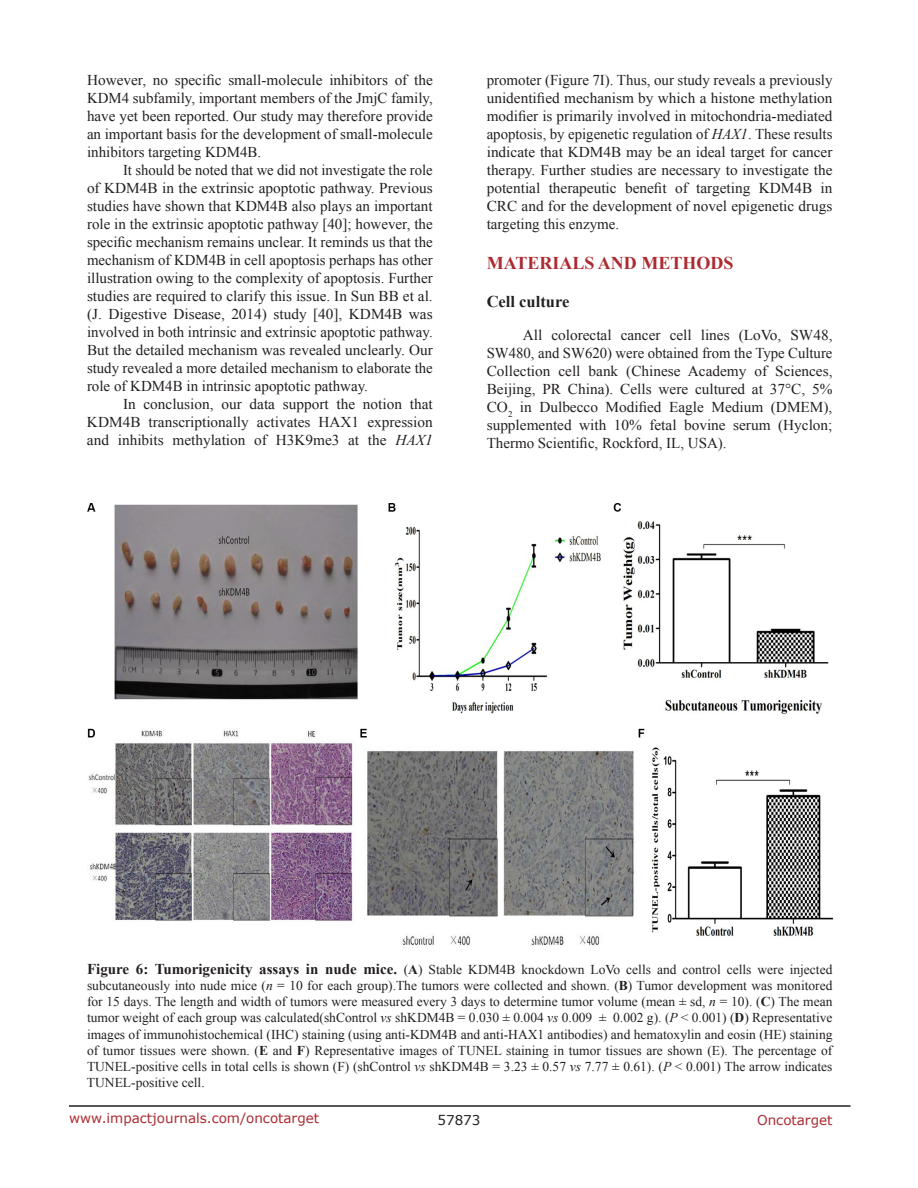
<style>
.page{position:relative;width:918px;height:1188px;background:#fff}
.page>*{position:absolute;margin:0;border:0;box-sizing:border-box;transform-origin:0 0}
.t1{font:700 18px "Times New Roman";color:#ac2b31}
.t2{font:700 16.5px "Times New Roman";color:#231f20}
.t3{font:15px/18px "Times New Roman";color:#231f20;text-align:justify}
.t4{font:13.5px/16.2px "Times New Roman";color:#231f20;text-align:justify}
.t5{font:13.5px "Verdana";color:#ac2b31}
.t6{font:13.5px "Verdana";color:#231f20}
.s1{font-style:italic}
.s2{font-weight:700;font-size:15px}
.s3{font-weight:700}
</style>
<div class="page">
<hr style="left:69px;top:1105px;width:781px;height:2px;background:#231f20">
<img style="left:88px;top:504px;width:745px;height:441px">
<p class="t3" style="left:87px;top:71px;width:347px">However, no specific small-molecule inhibitors of the KDM4 subfamily, important members of the JmjC family, have yet been reported. Our study may therefore provide an important basis for the development of small-molecule inhibitors targeting KDM4B.</p>
<p class="t3" style="left:87px;top:161px;width:347px;text-indent:36px">It should be noted that we did not investigate the role of KDM4B in the extrinsic apoptotic pathway. Previous studies have shown that KDM4B also plays an important role in the extrinsic apoptotic pathway [40]; however, the specific mechanism remains unclear. It reminds us that the mechanism of KDM4B in cell apoptosis perhaps has other illustration owing to the complexity of apoptosis. Further studies are required to clarify this issue. In Sun BB et al. (J. Digestive Disease, 2014) study [40], KDM4B was involved in both intrinsic and extrinsic apoptotic pathway.<br>But the detailed mechanism was revealed unclearly. Our study revealed a more detailed mechanism to elaborate the role of KDM4B in intrinsic apoptotic pathway.</p>
<p class="t3" style="left:87px;top:395px;width:347px;text-indent:36px">In conclusion, our data support the notion that KDM4B transcriptionally activates HAX1 expression and inhibits methylation of H3K9me3 at the <span class="s1">HAX1</span></p>
<p class="t3" style="left:487px;top:71px;width:347px">promoter (Figure 7I). Thus, our study reveals a previously unidentified mechanism by which a histone methylation modifier is primarily involved in mitochondria-mediated apoptosis, by epigenetic regulation of <span class="s1">HAX1</span>. These results indicate that KDM4B may be an ideal target for cancer therapy. Further studies are necessary to investigate the potential therapeutic benefit of targeting KDM4B in CRC and for the development of novel epigenetic drugs targeting this enzyme.</p>
<p class="t1" style="left:487px;top:251px;width:247px">MATERIALS AND METHODS</p>
<p class="t2" style="left:487px;top:290px;width:84px">Cell culture</p>
<p class="t3" style="left:487px;top:326px;width:347px;text-indent:36px">All colorectal cancer cell lines (LoVo, SW48, SW480, and SW620) were obtained from the Type Culture Collection cell bank (Chinese Academy of Sciences, Beijing, PR China). Cells were cultured at 37°C, 5% CO<sub>2</sub> in Dulbecco Modified Eagle Medium (DMEM), supplemented with 10% fetal bovine serum (Hyclon; Thermo Scientific, Rockford, IL, USA).</p>
<p class="t4" style="left:87px;top:961px;width:747px"><span class="s2">Figure 6: Tumorigenicity assays in nude mice.</span> (<span class="s3">A</span>) Stable KDM4B knockdown LoVo cells and control cells were injected subcutaneously into nude mice (<span class="s1">n</span> = 10 for each group).The tumors were collected and shown. (<span class="s3">B</span>) Tumor development was monitored for 15 days. The length and width of tumors were measured every 3 days to determine tumor volume (mean ± sd, <span class="s1">n</span> = 10). (<span class="s3">C</span>) The mean tumor weight of each group was calculated(shControl <span class="s1">vs</span> shKDM4B = 0.030 ± 0.004 <span class="s1">vs</span> 0.009 ± 0.002 g). (<span class="s1">P</span> &lt; 0.001) (<span class="s3">D</span>) Representative images of immunohistochemical (IHC) staining (using anti-KDM4B and anti-HAX1 antibodies) and hematoxylin and eosin (HE) staining of tumor tissues were shown. (<span class="s3">E</span> and <span class="s3">F</span>) Representative images of TUNEL staining in tumor tissues are shown (E). The percentage of TUNEL-positive cells in total cells is shown (F) (shControl <span class="s1">vs</span> shKDM4B = 3.23 ± 0.57 <span class="s1">vs</span> 7.77 ± 0.61). (<span class="s1">P</span> &lt; 0.001) The arrow indicates TUNEL-positive cell.</p>
<p class="t5" style="left:69px;top:1109px;width:252px">www.impactjournals.com/oncotarget</p>
<p class="t6" style="left:438px;top:1111px;width:44px">57873</p>
<p class="t5" style="left:757px;top:1111px;width:77px">Oncotarget</p>
</div>
